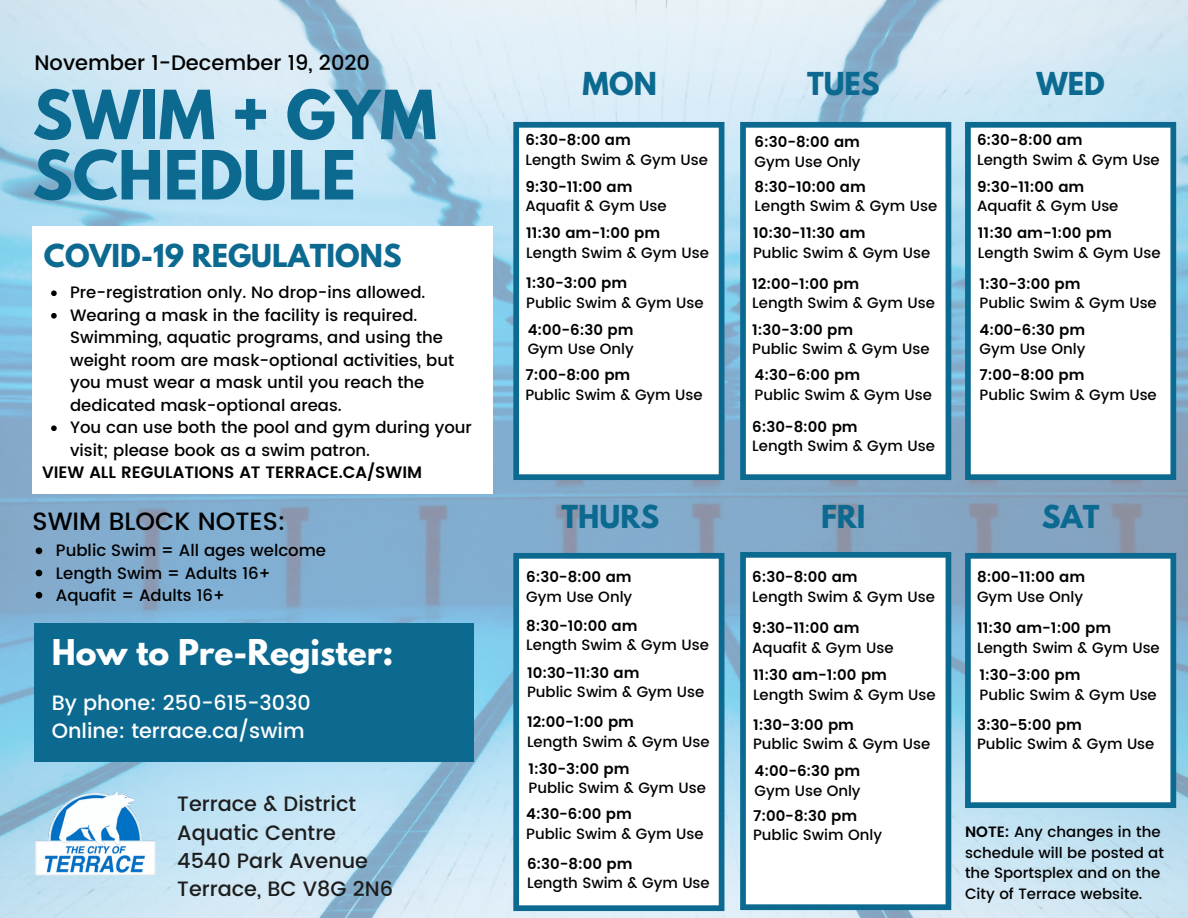
<style>
.page{position:relative;width:1188px;height:918px;background:#fff}
.page>*{position:absolute;margin:0;border:0;box-sizing:border-box;transform-origin:0 0}
.t1{font:700 60px/60.3px "League Spartan";color:#0c6a91}
.t2{font:700 31.5px "League Spartan";color:#fff}
.t3{font:700 28.05px "League Spartan";color:#0c6a91}
.t4{font:500 25.05px "Poppins";color:#000}
.t5{font:500 21px "Poppins";color:#000}
.t6{font:500 20.7px/28.2px "Poppins";color:#1e1d1d}
.t7{font:500 20.7px/28.2px "Poppins";color:#fff}
.t8{font:500 16.5px/22.5px "Poppins";color:#000}
.t9{font:600 16.5px "Poppins";color:#000}
.t10{font:500 15px/20.5px "Poppins";color:#000}
.t11{font:500 14.85px "Poppins";color:#000}
.t12{font:600 14.85px "Poppins";color:#000}
.s1{font-weight:600}
</style>
<div class="page">
<img style="left:0;top:0;width:1188px;height:918px">
<svg style="left:513px;top:122px;width:211px;height:358px"></svg>
<svg style="left:965px;top:122px;width:211px;height:358px"></svg>
<img style="left:32px;top:784px;width:126px;height:98px">
<div style="left:35px;top:624px;width:439px;height:138px;background:#0c6a91"></div>
<div style="left:32px;top:226px;width:461px;height:267px;background:#fff"></div>
<svg style="left:51px;top:290px;width:6px;height:6px"></svg>
<svg style="left:51px;top:313px;width:6px;height:6px"></svg>
<svg style="left:51px;top:425px;width:6px;height:6px"></svg>
<svg style="left:740px;top:122px;width:211px;height:358px"></svg>
<svg style="left:740px;top:552px;width:211px;height:358px"></svg>
<svg style="left:513px;top:553px;width:211px;height:358px"></svg>
<svg style="left:965px;top:553px;width:211px;height:255px"></svg>
<svg style="left:36px;top:548px;width:6px;height:6px"></svg>
<svg style="left:36px;top:570px;width:6px;height:6px"></svg>
<svg style="left:36px;top:592px;width:6px;height:7px"></svg>
<h3 class="t5" style="left:35px;top:50px;width:337px">November 1-December 19, 2020</h3>
<h1 class="t1" style="left:32px;top:93px;width:406px">SWIM + GYM<br>SCHEDULE</h1>
<h3 class="t3" style="left:44px;top:242px;width:359px">COVID-19 REGULATIONS</h3>
<p class="t8" style="left:70px;top:281px;width:403px">Pre-registration only. No drop-ins allowed.<br>Wearing a mask in the facility is required.<br>Swimming, aquatic programs, and using the weight room are mask-optional activities, but you must wear a mask until you reach the dedicated mask-optional areas.<br>You can use both the pool and gym during your visit; please book as a swim patron.</p>
<p class="t9" style="left:42px;top:463px;width:382px">VIEW ALL REGULATIONS AT TERRACE.CA/SWIM</p>
<h3 class="t4" style="left:33px;top:507px;width:254px">SWIM BLOCK NOTES:</h3>
<p class="t8" style="left:56px;top:540px;width:272px">Public Swim = All ages welcome<br>Length Swim = Adults 16+<br>Aquafit = Adults 16+</p>
<h2 class="t2" style="left:52px;top:637px;width:343px">How to Pre-Register:</h2>
<h3 class="t7" style="left:52px;top:689px;width:261px">By phone: 250-615-3030<br>Online: terrace.ca/swim</h3>
<h3 class="t6" style="left:177px;top:790px;width:217px">Terrace &amp; District<br>Aquatic Centre<br>4540 Park Avenue<br>Terrace, BC V8G 2N6</h3>
<h3 class="t3" style="left:583px;top:70px;width:76px">MON</h3>
<h3 class="t3" style="left:807px;top:70px;width:74px">TUES</h3>
<h3 class="t3" style="left:1036px;top:70px;width:70px">WED</h3>
<p class="t12" style="left:525px;top:131px;width:107px">6:30-8:00 am</p>
<p class="t11" style="left:525px;top:151px;width:184px">Length Swim &amp; Gym Use</p>
<p class="t12" style="left:525px;top:178px;width:109px">9:30-11:00 am</p>
<p class="t11" style="left:525px;top:197px;width:143px">Aquafit &amp; Gym Use</p>
<p class="t12" style="left:526px;top:225px;width:136px">11:30 am-1:00 pm</p>
<p class="t11" style="left:526px;top:244px;width:184px">Length Swim &amp; Gym Use</p>
<p class="t12" style="left:526px;top:274px;width:103px">1:30-3:00 pm</p>
<p class="t11" style="left:526px;top:294px;width:179px">Public Swim &amp; Gym Use</p>
<p class="t12" style="left:528px;top:321px;width:107px">4:00-6:30 pm</p>
<p class="t11" style="left:528px;top:340px;width:108px">Gym Use Only</p>
<p class="t12" style="left:525px;top:366px;width:107px">7:00-8:00 pm</p>
<p class="t11" style="left:525px;top:386px;width:179px">Public Swim &amp; Gym Use</p>
<h3 class="t3" style="left:562px;top:503px;width:99px">THURS</h3>
<p class="t12" style="left:523px;top:568px;width:107px">6:30-8:00 am</p>
<p class="t11" style="left:523px;top:588px;width:108px">Gym Use Only</p>
<p class="t12" style="left:523px;top:617px;width:113px">8:30-10:00 am</p>
<p class="t11" style="left:523px;top:637px;width:184px">Length Swim &amp; Gym Use</p>
<p class="t12" style="left:524px;top:664px;width:114px">10:30-11:30 am</p>
<p class="t11" style="left:524px;top:683px;width:179px">Public Swim &amp; Gym Use</p>
<p class="t12" style="left:524px;top:714px;width:109px">12:00-1:00 pm</p>
<p class="t11" style="left:524px;top:733px;width:184px">Length Swim &amp; Gym Use</p>
<p class="t12" style="left:525px;top:760px;width:103px">1:30-3:00 pm</p>
<p class="t11" style="left:525px;top:780px;width:179px">Public Swim &amp; Gym Use</p>
<p class="t12" style="left:526px;top:568px;width:107px">6:30-8:00 am</p>
<p class="t11" style="left:526px;top:588px;width:108px">Gym Use Only</p>
<p class="t12" style="left:526px;top:617px;width:113px">8:30-10:00 am</p>
<p class="t11" style="left:526px;top:637px;width:184px">Length Swim &amp; Gym Use</p>
<p class="t12" style="left:527px;top:664px;width:114px">10:30-11:30 am</p>
<p class="t11" style="left:527px;top:683px;width:179px">Public Swim &amp; Gym Use</p>
<p class="t12" style="left:527px;top:714px;width:109px">12:00-1:00 pm</p>
<p class="t11" style="left:527px;top:733px;width:184px">Length Swim &amp; Gym Use</p>
<p class="t12" style="left:529px;top:760px;width:103px">1:30-3:00 pm</p>
<p class="t11" style="left:529px;top:780px;width:179px">Public Swim &amp; Gym Use</p>
<p class="t12" style="left:523px;top:806px;width:107px">4:30-6:00 pm</p>
<p class="t11" style="left:523px;top:825px;width:179px">Public Swim &amp; Gym Use</p>
<p class="t12" style="left:526px;top:806px;width:107px">4:30-6:00 pm</p>
<p class="t11" style="left:526px;top:825px;width:179px">Public Swim &amp; Gym Use</p>
<p class="t12" style="left:524px;top:855px;width:107px">6:30-8:00 pm</p>
<p class="t11" style="left:524px;top:874px;width:184px">Length Swim &amp; Gym Use</p>
<p class="t12" style="left:527px;top:855px;width:107px">6:30-8:00 pm</p>
<p class="t11" style="left:527px;top:874px;width:184px">Length Swim &amp; Gym Use</p>
<p class="t12" style="left:755px;top:134px;width:107px">6:30-8:00 am</p>
<p class="t11" style="left:755px;top:153px;width:108px">Gym Use Only</p>
<p class="t12" style="left:755px;top:178px;width:113px">8:30-10:00 am</p>
<p class="t11" style="left:755px;top:197px;width:184px">Length Swim &amp; Gym Use</p>
<p class="t12" style="left:753px;top:225px;width:114px">10:30-11:30 am</p>
<p class="t11" style="left:753px;top:244px;width:179px">Public Swim &amp; Gym Use</p>
<p class="t12" style="left:752px;top:275px;width:109px">12:00-1:00 pm</p>
<p class="t11" style="left:752px;top:295px;width:184px">Length Swim &amp; Gym Use</p>
<p class="t12" style="left:752px;top:321px;width:103px">1:30-3:00 pm</p>
<p class="t11" style="left:752px;top:340px;width:179px">Public Swim &amp; Gym Use</p>
<p class="t12" style="left:755px;top:366px;width:107px">4:30-6:00 pm</p>
<p class="t11" style="left:755px;top:386px;width:179px">Public Swim &amp; Gym Use</p>
<p class="t12" style="left:752px;top:418px;width:107px">6:30-8:00 pm</p>
<p class="t11" style="left:752px;top:437px;width:184px">Length Swim &amp; Gym Use</p>
<h3 class="t3" style="left:821px;top:503px;width:46px">FRI</h3>
<p class="t12" style="left:752px;top:568px;width:107px">6:30-8:00 am</p>
<p class="t11" style="left:752px;top:588px;width:184px">Length Swim &amp; Gym Use</p>
<p class="t12" style="left:752px;top:619px;width:109px">9:30-11:00 am</p>
<p class="t11" style="left:752px;top:639px;width:143px">Aquafit &amp; Gym Use</p>
<p class="t12" style="left:753px;top:666px;width:136px">11:30 am-1:00 pm</p>
<p class="t11" style="left:753px;top:686px;width:184px">Length Swim &amp; Gym Use</p>
<p class="t12" style="left:753px;top:716px;width:103px">1:30-3:00 pm</p>
<p class="t11" style="left:753px;top:736px;width:179px">Public Swim &amp; Gym Use</p>
<p class="t12" style="left:755px;top:762px;width:107px">4:00-6:30 pm</p>
<p class="t11" style="left:755px;top:782px;width:108px">Gym Use Only</p>
<p class="t12" style="left:753px;top:807px;width:106px">7:00-8:30 pm</p>
<p class="t11" style="left:753px;top:826px;width:131px">Public Swim Only</p>
<p class="t12" style="left:977px;top:131px;width:107px">6:30-8:00 am</p>
<p class="t11" style="left:977px;top:151px;width:184px">Length Swim &amp; Gym Use</p>
<p class="t12" style="left:977px;top:178px;width:109px">9:30-11:00 am</p>
<p class="t11" style="left:977px;top:197px;width:143px">Aquafit &amp; Gym Use</p>
<p class="t12" style="left:978px;top:225px;width:136px">11:30 am-1:00 pm</p>
<p class="t11" style="left:978px;top:244px;width:184px">Length Swim &amp; Gym Use</p>
<p class="t12" style="left:979px;top:275px;width:103px">1:30-3:00 pm</p>
<p class="t11" style="left:979px;top:295px;width:179px">Public Swim &amp; Gym Use</p>
<p class="t12" style="left:979px;top:321px;width:107px">4:00-6:30 pm</p>
<p class="t11" style="left:979px;top:340px;width:108px">Gym Use Only</p>
<p class="t12" style="left:979px;top:366px;width:107px">7:00-8:00 pm</p>
<p class="t11" style="left:979px;top:386px;width:179px">Public Swim &amp; Gym Use</p>
<h3 class="t3" style="left:1042px;top:503px;width:59px">SAT</h3>
<p class="t12" style="left:977px;top:568px;width:110px">8:00-11:00 am</p>
<p class="t11" style="left:977px;top:588px;width:108px">Gym Use Only</p>
<p class="t12" style="left:977px;top:619px;width:136px">11:30 am-1:00 pm</p>
<p class="t11" style="left:977px;top:639px;width:184px">Length Swim &amp; Gym Use</p>
<p class="t12" style="left:979px;top:666px;width:103px">1:30-3:00 pm</p>
<p class="t11" style="left:979px;top:686px;width:179px">Public Swim &amp; Gym Use</p>
<p class="t12" style="left:977px;top:716px;width:106px">3:30-5:00 pm</p>
<p class="t11" style="left:977px;top:736px;width:179px">Public Swim &amp; Gym Use</p>
<p class="t10" style="left:965px;top:822px;width:201px"><span class="s1">NOTE:</span> Any changes in the schedule will be posted at the Sportsplex and on the<br>City of Terrace website.</p>
</div>
